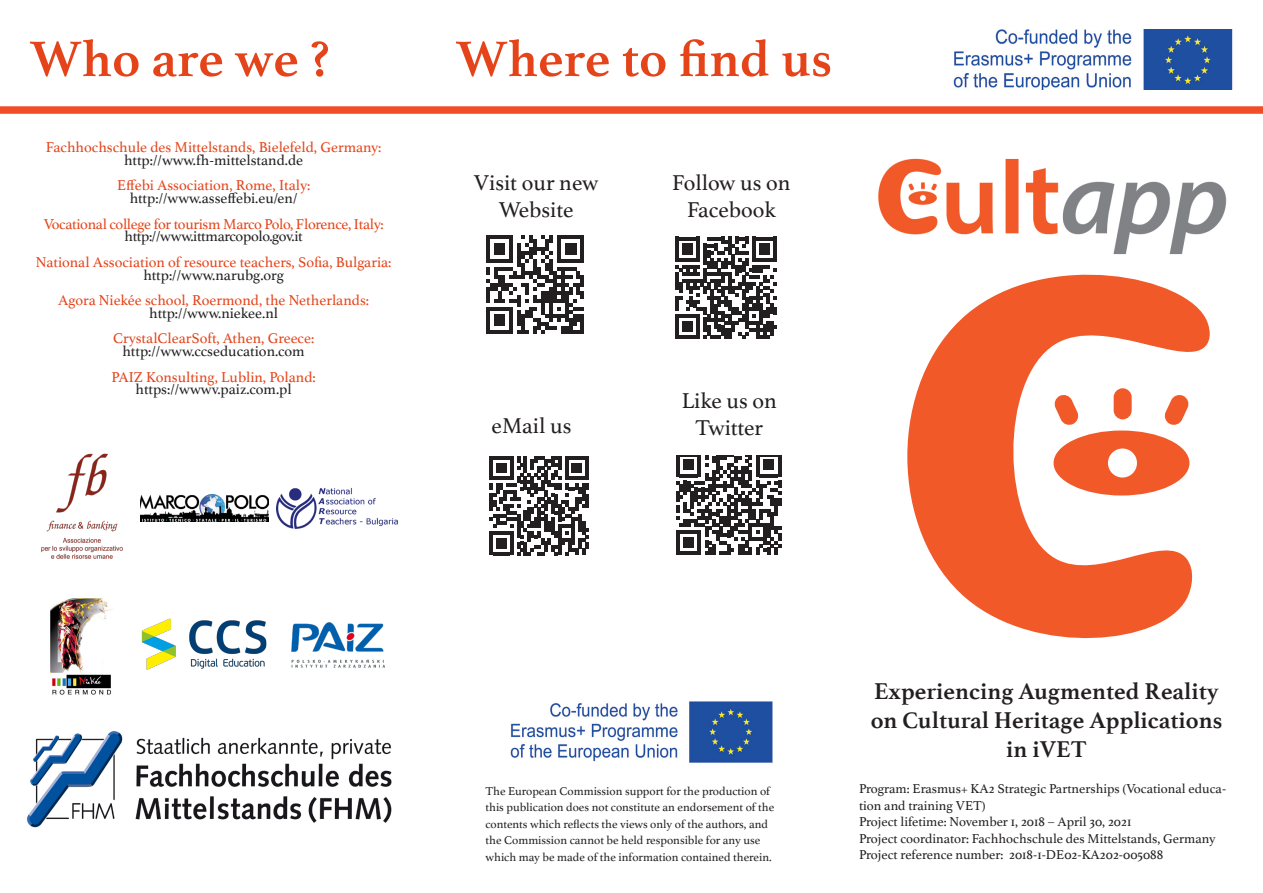
<style>
.page{position:relative;width:1263px;height:893px;background:#fff}
.page>*{position:absolute;margin:0;border:0;box-sizing:border-box;transform-origin:0 0}
.t1{font:700 52.5px "Athelas";color:#e5441a}
.t2{font:700 24px/28.8px "Athelas";color:#231f20;text-align:center}
.t3{font:22.5px/27px "Athelas";color:#231f20;text-align:center}
.t4{font:15px "Athelas";color:#e5441a}
.t5{font:15px "Athelas";color:#231f20}
.t6{font:15px "Athelas";letter-spacing:-.02em;color:#e5441a}
.t7{font:15px "Athelas";letter-spacing:-.02em;color:#231f20}
.t8{font:13.5px/16.5px "Athelas";color:#231f20}
.t9{font:12px/16.5px "Athelas";color:#231f20}
</style>
<div class="page">
<svg style="left:486px;top:235px;width:98px;height:99px"></svg>
<svg style="left:675px;top:237px;width:102px;height:102px"></svg>
<svg style="left:489px;top:456px;width:100px;height:99px"></svg>
<svg style="left:676px;top:455px;width:105px;height:100px"></svg>
<div style="left:0;top:106px;width:1263px;height:8px;background:#f04d28"></div>
<img style="left:878px;top:158px;width:349px;height:90px">
<img style="left:953px;top:30px;width:280px;height:59px">
<img style="left:50px;top:598px;width:64px;height:97px">
<img style="left:141px;top:618px;width:126px;height:52px">
<img style="left:291px;top:622px;width:94px;height:47px">
<img style="left:41px;top:453px;width:82px;height:106px">
<img style="left:141px;top:495px;width:127px;height:27px">
<img style="left:277px;top:487px;width:121px;height:42px">
<img style="left:27px;top:731px;width:365px;height:97px">
<img style="left:510px;top:701px;width:263px;height:62px">
<svg style="left:907px;top:248px;width:303px;height:391px;fill:#f15a2a"></svg>
<div style="left:1114px;top:388px;width:18px;height:31px;background:#f15929;border-radius:9px"></div>
<svg style="left:1053px;top:394px;width:137px;height:101px"></svg>
<p class="t1" style="left:30px;top:16px;width:301px">Who are we ?</p>
<p class="t1" style="left:456px;top:16px;width:378px">Where to find us</p>
<p class="t4" style="left:46px;top:135px;width:337px">Fachhochschule des Mittelstands, Bielefeld, Germany:</p>
<p class="t5" style="left:124px;top:148px;width:180px">http://www.fh-mittelstand.de</p>
<p class="t4" style="left:117px;top:174px;width:195px">Effebi Association, Rome, Italy:</p>
<p class="t5" style="left:130px;top:186px;width:169px">http://www.asseffebi.eu/en/</p>
<p class="t6" style="left:44px;top:212px;width:341px">Vocational college for tourism Marco Polo, Florence, Italy:</p>
<p class="t7" style="left:125px;top:225px;width:180px">http://www.ittmarcopolo.gov.it</p>
<p class="t4" style="left:36px;top:250px;width:357px">National Association of resource teachers, Sofia, Bulgaria:</p>
<p class="t5" style="left:143px;top:263px;width:142px">http://www.narubg.org</p>
<p class="t4" style="left:58px;top:288px;width:312px">Agora Niekée school, Roermond, the Netherlands:</p>
<p class="t5" style="left:149px;top:301px;width:130px">http://www.niekee.nl</p>
<p class="t4" style="left:113px;top:327px;width:203px">CrystalClearSoft, Athen, Greece:</p>
<p class="t5" style="left:123px;top:339px;width:184px">http://www.ccseducation.com</p>
<p class="t4" style="left:112px;top:365px;width:206px">PAIZ Konsulting, Lublin, Poland:</p>
<p class="t5" style="left:136px;top:378px;width:158px">https://wwwv.paiz.com.pl</p>
<p class="t3" style="left:474px;top:168px;width:126px">Visit our new<br>Website</p>
<p class="t3" style="left:672px;top:168px;width:120px">Follow us on<br>Facebook</p>
<p class="t3" style="left:492px;top:411px;width:81px">eMail us</p>
<p class="t3" style="left:682px;top:387px;width:97px">Like us on</p>
<p class="t3" style="left:695px;top:414px;width:69px">Twitter</p>
<p class="t9" style="left:485px;top:782px;width:290px">The European Commission support for the production of this publication does not constitute an endorsement of the contents which reflects the views only of the authors, and the Commission cannot be held responsible for any use which may be made of the information contained therein.</p>
<p class="t2" style="left:871px;top:676px;width:353px">Experiencing Augmented Reality on Cultural Heritage Applications in iVET</p>
<p class="t8" style="left:859px;top:780px;width:369px">Program: Erasmus+ KA2 Strategic Partnerships (Vocational educa&shy;tion and training VET)</p>
<p class="t8" style="left:859px;top:813px;width:274px">Project lifetime: November 1, 2018 – April 30, 2021</p>
<p class="t8" style="left:859px;top:830px;width:358px">Project coordinator: Fachhochschule des Mittelstands, Germany</p>
<p class="t8" style="left:859px;top:846px;width:306px">Project reference number: 2018-1-DE02-KA202-005088</p>
</div>
